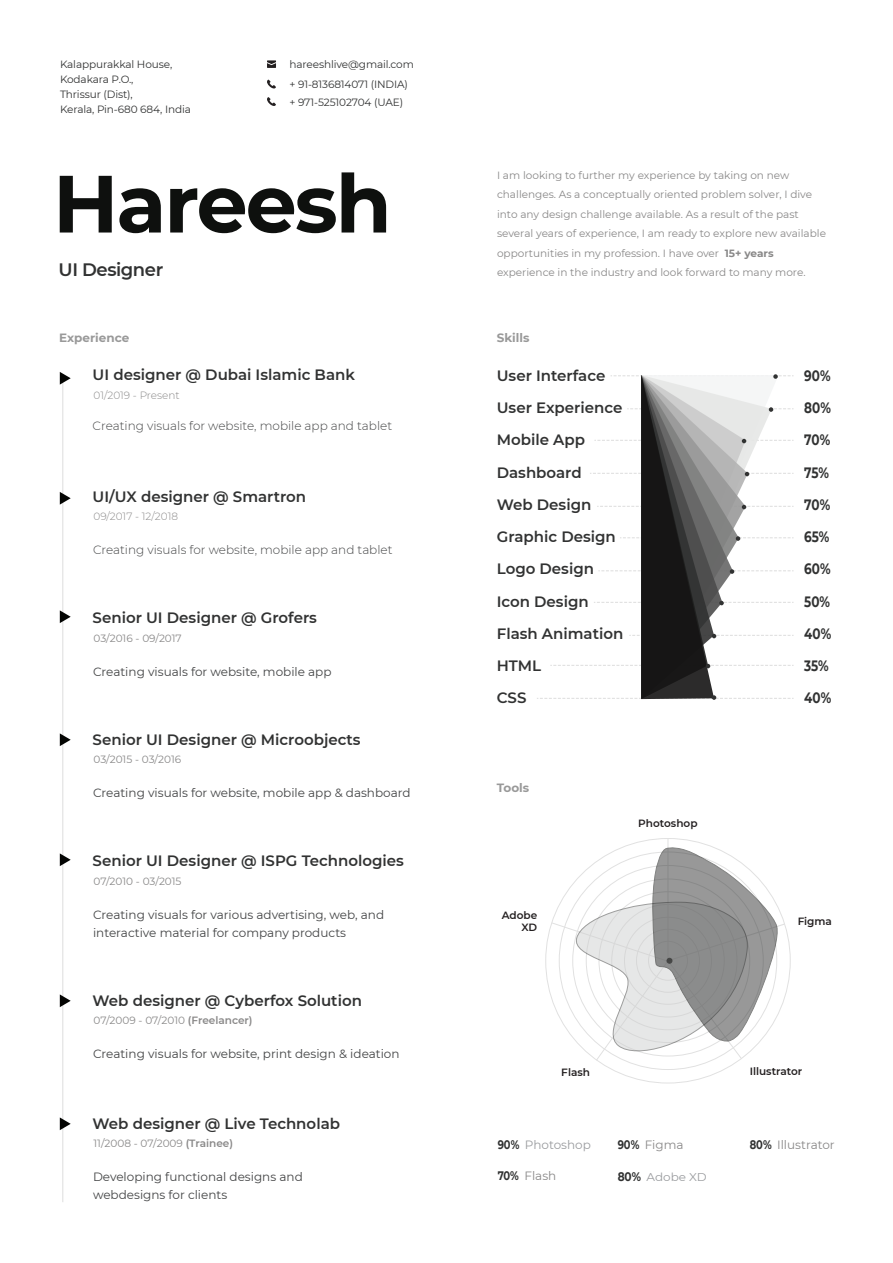
<style>
.page{position:relative;width:893px;height:1263px;background:#fff}
.page>*{position:absolute;margin:0;border:0;box-sizing:border-box;transform-origin:0 0}
.t1{font:700 81px "Montserrat";letter-spacing:-.025em;color:#0e100e}
.t2{font:600 18px "Montserrat";letter-spacing:-.025em;color:#313232}
.t3{font:600 15px/32.2px "Montserrat";color:#313232}
.t4{font:700 15px/32.2px "Montserrat";color:#313232;scale:.8 1}
.t5{font:12px/18px "Montserrat";color:#434445}
.t6{font:300 12px "Montserrat";color:#434445}
.t7{font:12px "Montserrat";color:#898888}
.t8{font:700 12px "Montserrat";color:#999}
.t9{font:12px "Montserrat";color:#9a9c9f}
.t10{font:11.25px "Montserrat";color:#9a9c9f;scale:1.07 1}
.t11{font:10.5px/19.5px "Montserrat";color:#898888}
.t12{font:10.5px/15px "Montserrat";letter-spacing:-.01em;color:#313232}
.t13{font:600 10.5px/12.6px "Montserrat";color:#231f20;text-align:right}
.t14{font:300 10.5px "Montserrat";color:#898888}
.s1{font-weight:700}
.s2{font-weight:600}
.s3{font-weight:700;font-size:12.3px;color:#313232}
</style>
<div class="page">
<svg style="left:267px;top:80px;width:9px;height:9px"></svg>
<svg style="left:267px;top:97px;width:9px;height:9px"></svg>
<svg style="left:267px;top:60px;width:9px;height:8px"></svg>
<svg style="left:537px;top:374px;width:257px;height:326px"></svg>
<hr style="left:668px;top:838px;width:1px;height:123px;background:#999">
<svg style="left:551px;top:847px;width:235px;height:214px"></svg>
<hr style="left:62px;top:378px;width:1px;height:824px;background:#ddd">
<svg style="left:60px;top:372px;width:11px;height:13px"></svg>
<svg style="left:60px;top:492px;width:11px;height:13px"></svg>
<svg style="left:60px;top:610px;width:11px;height:13px"></svg>
<svg style="left:60px;top:853px;width:11px;height:13px"></svg>
<svg style="left:60px;top:994px;width:11px;height:13px"></svg>
<svg style="left:60px;top:1117px;width:11px;height:13px"></svg>
<svg style="left:60px;top:733px;width:11px;height:13px"></svg>
<p class="t12" style="left:60px;top:56px;width:133px">Kalappurakkal House,<br>Kodakara P.O.,<br>Thrissur (Dist),<br>Kerala, Pin-680 684, India</p>
<p class="t12" style="left:289px;top:56px;width:126px">hareeshlive@gmail.com</p>
<p class="t12" style="left:289px;top:74px;width:120px;line-height:18.5px">+ 91-8136814071 (INDIA) + 971-525102704 (UAE)</p>
<h1 class="t1" style="left:53px;top:145px;width:340px">Hareesh</h1>
<p class="t11" style="left:497px;top:165px;width:331px">I am looking to further my experience by taking on new challenges. As a conceptually oriented problem solver, I dive into any design challenge available. As a result of the past several years of experience, I am ready to explore new available opportunities in my profession. I have over <span class="s1">15+ years </span>experience in the industry and look forward to many more.</p>
<h2 class="t2" style="left:59px;top:257px;width:106px">UI Designer</h2>
<p class="t8" style="left:59px;top:329px;width:72px">Experience</p>
<p class="t8" style="left:497px;top:329px;width:34px">Skills</p>
<h3 class="t3" style="left:497px;top:359px;width:128px">User Interface<br>User Experience<br>Mobile App<br>Dashboard<br>Web Design<br>Graphic Design<br>Logo Design<br>Icon Design<br>Flash Animation<br>HTML<br>CSS</h3>
<h3 class="t4" style="left:804px;top:359px;width:35px">90%<br>80%<br>70%<br>75%<br>70%<br>65%<br>60%<br>50%<br>40%<br>35%<br>40%</h3>
<h3 class="t3" style="left:93px;top:358px;width:264px">UI designer @ Dubai Islamic Bank</h3>
<p class="t14" style="left:93px;top:388px;width:88px">01/2019 - Present</p>
<p class="t6" style="left:93px;top:418px;width:301px">Creating visuals for website, mobile app and tablet</p>
<h3 class="t3" style="left:93px;top:480px;width:215px">UI/UX designer @ Smartron</h3>
<p class="t14" style="left:93px;top:509px;width:86px">09/2017 - 12/2018</p>
<p class="t6" style="left:93px;top:542px;width:301px">Creating visuals for website, mobile app and tablet</p>
<h3 class="t3" style="left:93px;top:601px;width:226px">Senior UI Designer @ Grofers</h3>
<p class="t11" style="left:93px;top:628px;width:90px">03/2016 - 09/2017</p>
<p class="t5" style="left:93px;top:662px;width:240px">Creating visuals for website, mobile app</p>
<h3 class="t3" style="left:93px;top:723px;width:270px">Senior UI Designer @ Microobjects</h3>
<p class="t11" style="left:93px;top:749px;width:89px">03/2015 - 03/2016</p>
<p class="t5" style="left:93px;top:784px;width:319px">Creating visuals for website, mobile app &amp; dashboard</p>
<h3 class="t3" style="left:93px;top:844px;width:313px">Senior UI Designer @ ISPG Technologies</h3>
<p class="t11" style="left:93px;top:871px;width:90px">07/2010 - 03/2015</p>
<p class="t5" style="left:93px;top:905px;width:293px">Creating visuals for various advertising, web, and interactive material for company products</p>
<h3 class="t3" style="left:93px;top:984px;width:271px">Web designer @ Cyberfox Solution</h3>
<p class="t11" style="left:93px;top:1010px;width:161px">07/2009 - 07/2010 <span class="s2">(Freelancer)</span></p>
<p class="t5" style="left:93px;top:1045px;width:308px">Creating visuals for website, print design &amp; ideation</p>
<h3 class="t3" style="left:93px;top:1107px;width:249px">Web designer @ Live Technolab</h3>
<p class="t11" style="left:93px;top:1133px;width:141px">11/2008 - 07/2009 <span class="s2">(Trainee)</span></p>
<p class="t5" style="left:93px;top:1168px;width:211px">Developing functional designs and webdesigns for clients</p>
<p class="t8" style="left:497px;top:779px;width:34px">Tools</p>
<p class="t13" style="left:502px;top:908px;width:37px">Adobe<br>XD</p>
<p class="t13" style="left:638px;top:816px;width:61px">Photoshop</p>
<p class="t13" style="left:798px;top:914px;width:36px">Figma</p>
<p class="t13" style="left:561px;top:1065px;width:30px">Flash</p>
<p class="t13" style="left:750px;top:1064px;width:54px">Illustrator</p>
<p class="t9" style="left:498px;top:1136px;width:95px"><span class="s3">90%</span> Photoshop</p>
<p class="t7" style="left:618px;top:1136px;width:67px"><span class="s3">90%</span> Figma</p>
<p class="t7" style="left:750px;top:1136px;width:87px"><span class="s3">80%</span> Illustrator</p>
<p class="t7" style="left:498px;top:1167px;width:60px"><span class="s3">70%</span> Flash</p>
<p class="t10" style="left:618px;top:1169px;width:85px"><span class="s3">80%</span> Adobe XD</p>
</div>
